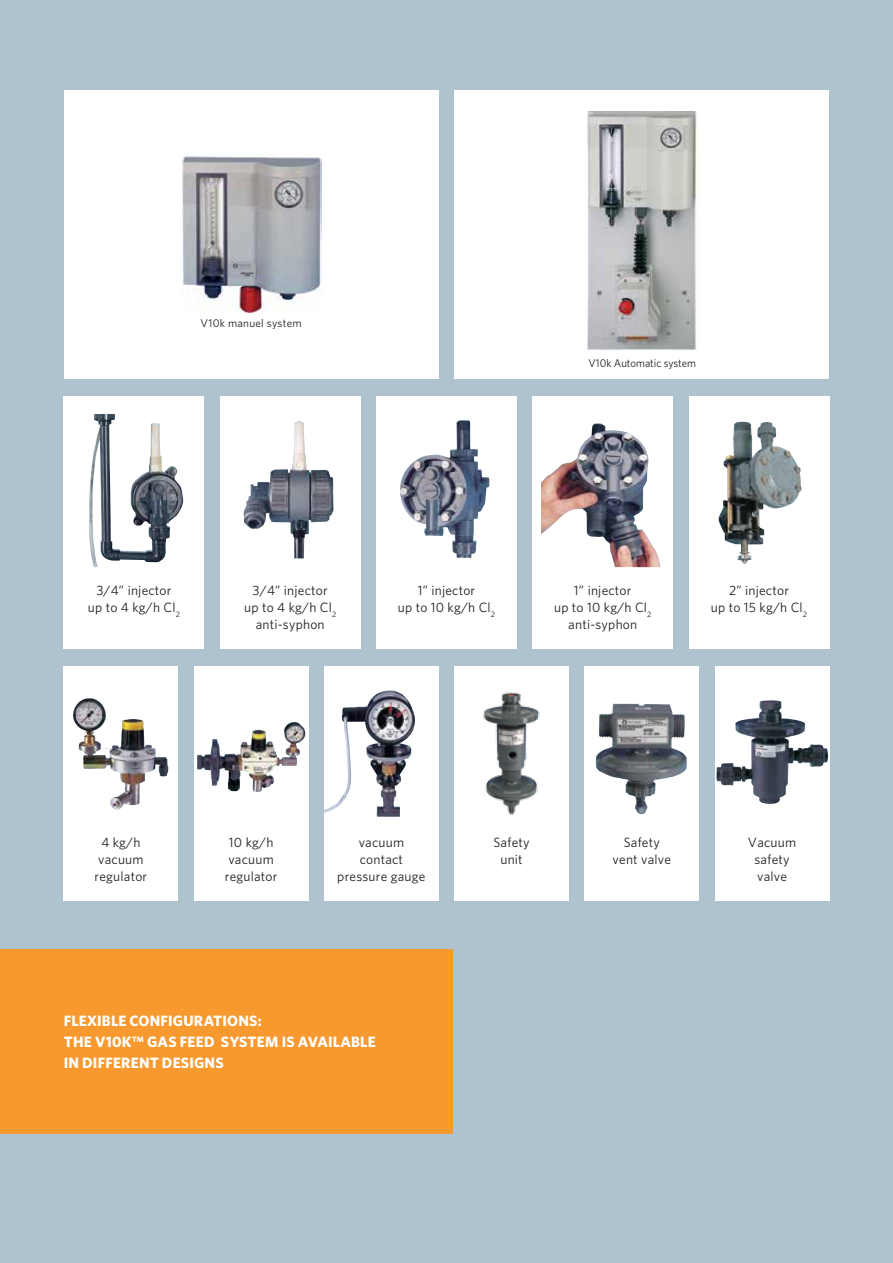
<style>
.page{position:relative;width:893px;height:1263px;background:#afc3cf}
.page>*{position:absolute;margin:0;border:0;box-sizing:border-box;transform-origin:0 0}
.t1{font:700 15px/21px "Whitney";letter-spacing:.01em;color:#fff}
.t2{font:13.5px/17px "Whitney";letter-spacing:.015em;color:#231f20;text-align:center}
.t3{font:11.25px "Whitney";color:#231f20;scale:.96 1}
.t4{font:11.25px "Whitney";letter-spacing:.02em;color:#231f20}
</style>
<div class="page">
<div style="left:0;top:949px;width:452px;height:185px;background:#f8992f"></div>
<div style="left:454px;top:90px;width:375px;height:288px;background:#fff"></div>
<div style="left:64px;top:396px;width:140px;height:252px;background:#fff"></div>
<div style="left:220px;top:396px;width:140px;height:252px;background:#fff"></div>
<div style="left:376px;top:396px;width:141px;height:252px;background:#fff"></div>
<div style="left:533px;top:396px;width:140px;height:252px;background:#fff"></div>
<div style="left:689px;top:396px;width:140px;height:252px;background:#fff"></div>
<div style="left:64px;top:90px;width:374px;height:288px;background:#fff"></div>
<div style="left:64px;top:666px;width:114px;height:234px;background:#fff"></div>
<div style="left:194px;top:666px;width:114px;height:234px;background:#fff"></div>
<div style="left:324px;top:666px;width:114px;height:234px;background:#fff"></div>
<div style="left:454px;top:666px;width:115px;height:234px;background:#fff"></div>
<div style="left:585px;top:666px;width:114px;height:234px;background:#fff"></div>
<div style="left:715px;top:666px;width:114px;height:234px;background:#fff"></div>
<img style="left:73px;top:699px;width:95px;height:111px">
<img style="left:197px;top:722px;width:98px;height:47px">
<img style="left:324px;top:690px;width:91px;height:127px">
<img style="left:483px;top:692px;width:57px;height:123px">
<img style="left:596px;top:704px;width:91px;height:110px">
<img style="left:716px;top:700px;width:112px;height:104px">
<img style="left:89px;top:414px;width:95px;height:153px">
<img style="left:244px;top:421px;width:90px;height:137px">
<img style="left:400px;top:420px;width:89px;height:138px">
<img style="left:541px;top:423px;width:120px;height:144px">
<img style="left:718px;top:422px;width:83px;height:142px">
<img style="left:182px;top:154px;width:139px;height:159px">
<img style="left:588px;top:111px;width:109px;height:238px">
<p class="t4" style="left:201px;top:315px;width:103px">V10k manuel system</p>
<p class="t3" style="left:589px;top:356px;width:113px">V10k Automatic system</p>
<p class="t2" style="left:88px;top:582px;width:94px">3/4” injector up to 4 kg/h Cl<sub>2</sub></p>
<p class="t2" style="left:244px;top:582px;width:94px">3/4” injector up to 4 kg/h Cl<sub>2 </sub>anti-syphon</p>
<p class="t2" style="left:398px;top:582px;width:99px">1” injector<br>up to 10 kg/h Cl<sub>2</sub></p>
<p class="t2" style="left:554px;top:582px;width:99px">1” injector<br>up to 10 kg/h Cl<sub>2 </sub>anti-syphon</p>
<p class="t2" style="left:711px;top:582px;width:98px">2” injector<br>up to 15 kg/h Cl<sub>2</sub></p>
<p class="t2" style="left:95px;top:834px;width:54px">4 kg/h vacuum regulator</p>
<p class="t2" style="left:225px;top:834px;width:54px">10 kg/h vacuum regulator</p>
<p class="t2" style="left:337px;top:834px;width:90px">vacuum contact pressure gauge</p>
<p class="t2" style="left:494px;top:834px;width:38px">Safety unit</p>
<p class="t2" style="left:613px;top:834px;width:60px">Safety vent valve</p>
<p class="t2" style="left:748px;top:834px;width:50px">Vacuum safety valve</p>
<p class="t1" style="left:64px;top:1010px;width:313px">FLEXIBLE CONFIGURATIONS:<br>THE V10K™ GAS FEED SYSTEM IS AVAILABLE<br>IN DIFFERENT DESIGNS</p>
</div>
